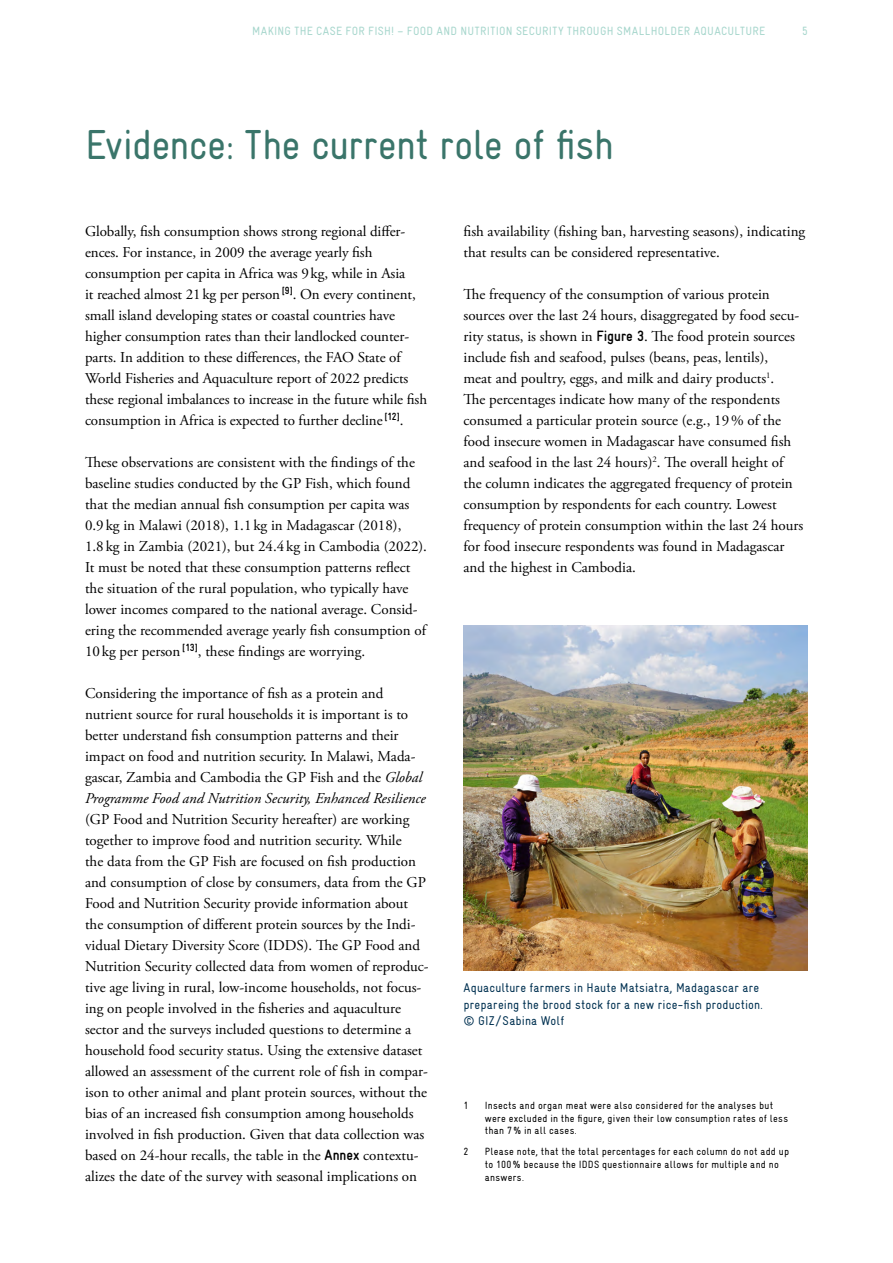
<style>
.page{position:relative;width:893px;height:1263px;background:#fff}
.page>*{position:absolute;margin:0;border:0;box-sizing:border-box;transform-origin:0 0}
.Headline_28pt{font:condensed 42px "Gravur";letter-spacing:-.015em;color:#3a756a}
.Fließtext_10pt{font:15px/21px "Adobe Garamond Pro";color:#000}
.BU{font:condensed 12.75px/16.5px "Gravur";letter-spacing:.015em;color:#003151}
.t1{font:condensed 12px "Gravur";letter-spacing:.025em;color:#a6d6cc}
.Fußnote{font:10.5px/12.6px "Gravur Condensed Pro";letter-spacing:.025em;color:#000}
.s1{font-style:italic}
.s2{font-family:"Gravur Condensed Pro";font-weight:700}
</style>
<div class="page">
<img style="left:463px;top:625px;width:345px;height:346px">
<p class="t1" style="left:252px;top:24px;width:515px">MAKING THE CASE FOR FISH! – FOOD AND NUTRITION SECURITY THROUGH SMALLHOLDER AQUACULTURE</p>
<p class="t1" style="left:802px;top:24px;width:7px">5</p>
<p class="Headline_28pt" style="left:85px;top:122px;width:530px">Evidence: The current role of fish</p>
<p class="Fließtext_10pt" style="left:85px;top:221px;width:344px">Globally, fish consumption shows strong regional differ&shy;ences. For instance, in 2009 the average yearly fish consumption per capita in Africa was 9kg, while in Asia<br>it reached almost 21kg per person <sup>[9]</sup>. On every continent, small island developing states or coastal countries have higher consumption rates than their landlocked counter&shy;parts. In addition to these differences, the FAO State of World Fisheries and Aquaculture report of 2022 predicts these regional imbalances to increase in the future while fish consumption in Africa is expected to further decline <sup>[12]</sup>.</p>
<p class="Fließtext_10pt" style="left:85px;top:452px;width:343px">These observations are consistent with the findings of the baseline studies conducted by the GP Fish, which found that the median annual fish consumption per capita was 0.9kg in Malawi (2018), 1.1kg in Madagascar (2018), 1.8kg in Zambia (2021), but 24.4kg in Cambodia (2022).<br>It must be noted that these consumption patterns reflect the situation of the rural population, who typically have lower incomes compared to the national average. Consid&shy;ering the recommended average yearly fish consumption of 10kg per person <sup>[13]</sup>, these findings are worrying.</p>
<p class="Fließtext_10pt" style="left:85px;top:683px;width:345px">Considering the importance of fish as a protein and nutrient source for rural households it is important is to better understand fish consumption patterns and their impact on food and nutrition security. In Malawi, Mada&shy;gascar, Zambia and Cambodia the GP Fish and the <span class="s1">Global Programme Food and Nutrition Security, Enhanced Resilience </span>(GP Food and Nutrition Security hereafter) are working together to improve food and nutrition security. While<br>the data from the GP Fish are focused on fish production and consumption of close by consumers, data from the GP Food and Nutrition Security provide information about the consumption of different protein sources by the Indi&shy;vidual Dietary Diversity Score (IDDS). The GP Food and Nutrition Security collected data from women of reproduc&shy;tive age living in rural, low-income households, not focus&shy;ing on people involved in the fisheries and aquaculture sector and the surveys included questions to determine a household food security status. Using the extensive dataset allowed an assessment of the current role of fish in compar&shy;ison to other animal and plant protein sources, without the bias of an increased fish consumption among households involved in fish production. Given that data collection was based on 24-hour recalls, the table in the <span class="s2">Annex</span> contextu&shy;alizes the date of the survey with seasonal implications on</p>
<p class="Fließtext_10pt" style="left:463px;top:221px;width:343px">fish availability (fishing ban, harvesting seasons), indicating that results can be considered representative.</p>
<p class="Fließtext_10pt" style="left:463px;top:284px;width:341px">The frequency of the consumption of various protein sources over the last 24 hours, disaggregated by food secu&shy;rity status, is shown in <span class="s2">Figure 3</span>. The food protein sources include fish and seafood, pulses (beans, peas, lentils),<br>meat and poultry, eggs, and milk and dairy products<sup>1</sup>.<br>The percentages indicate how many of the respondents consumed a particular protein source (e.g., 19% of the food insecure women in Madagascar have consumed fish and seafood in the last 24 hours)<sup>2</sup>. The overall height of the column indicates the aggregated frequency of protein consumption by respondents for each country. Lowest frequency of protein consumption within the last 24 hours for food insecure respondents was found in Madagascar and the highest in Cambodia.</p>
<p class="BU" style="left:463px;top:980px;width:300px">Aquaculture farmers in Haute Matsiatra, Madagascar are prepareing the brood stock for a new rice-fish production. © GIZ/Sabina Wolf</p>
<p class="Fußnote" style="left:463px;top:1099px;width:7px">1</p>
<p class="Fußnote" style="left:485px;top:1099px;width:305px">Insects and organ meat were also considered for the analyses but were excluded in the figure, given their low consumption rates of less than 7% in all cases.</p>
<p class="Fußnote" style="left:463px;top:1146px;width:7px">2</p>
<p class="Fußnote" style="left:485px;top:1146px;width:306px">Please note, that the total percentages for each column do not add up to 100% because the IDDS questionnaire allows for multiple and no answers.</p>
</div>
